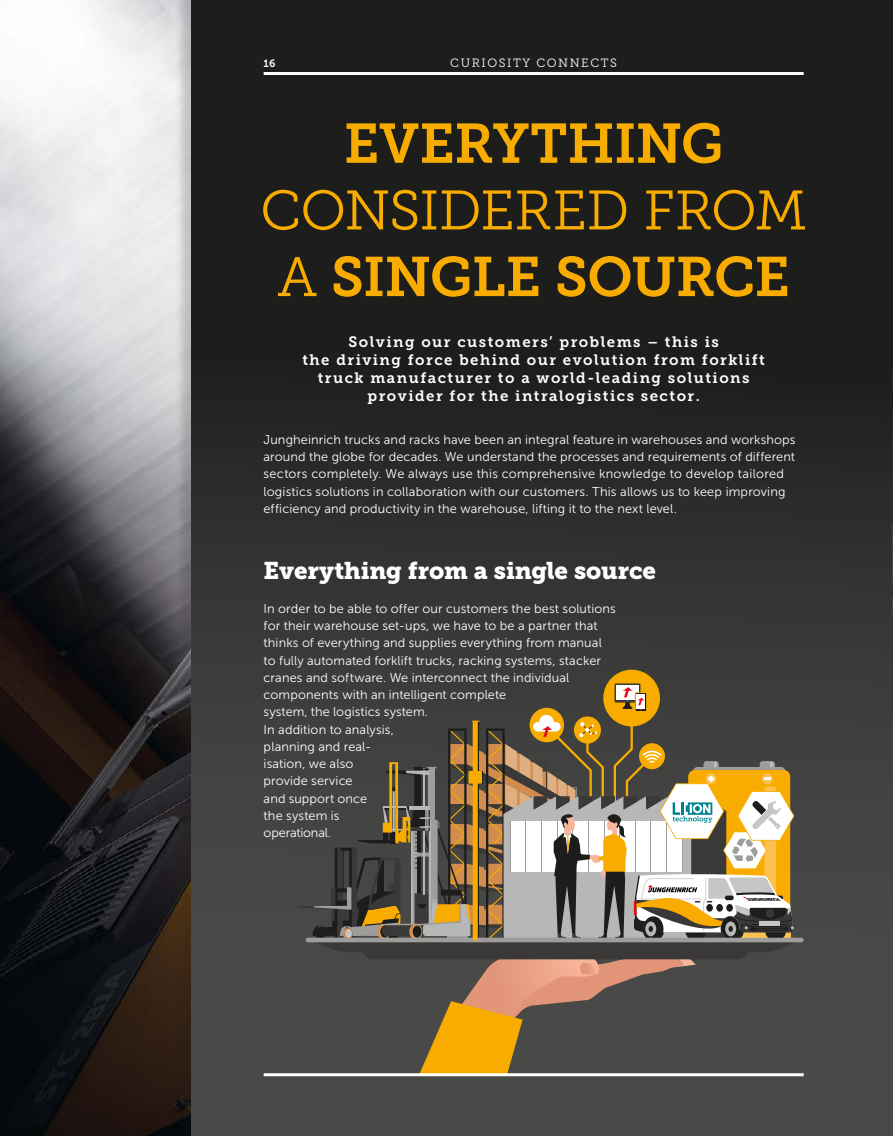
<style>
.page{position:relative;width:893px;height:1136px;background:#fff}
.page>*{position:absolute;margin:0;border:0;box-sizing:border-box;transform-origin:0 0}
.t1{font:55.5px "Museo JH Slab 700";letter-spacing:-.015em;color:#f8ac00}
.t2{font:55.5px "Museo JH Slab 300";letter-spacing:-.02em;color:#f8ac00}
.t3{font:24px "Museo JH Slab 900";letter-spacing:-.005em;color:#fff}
.t4{font:15px/18px "Museo JH Slab 700";letter-spacing:.1em;color:#fff;text-align:center}
.t5{font:12.75px/17.2px "Museo JH Sans 300";letter-spacing:.01em;color:#fff}
.t6{font:12px "Museo JH Slab 300";letter-spacing:.13em;color:#fff}
.t7{font:10.5px "Museo JH Sans 700";color:#fff}
.s1{font-family:"Museo JH Slab 300"}
</style>
<div class="page">
<img style="left:0;top:0;width:174px;height:1135px">
<div style="left:174px;top:0;width:719px;height:1135px;background:#1d1d1b;opacity:.2"></div>
<div style="left:191px;top:1px;width:702px;height:1134px;background:linear-gradient(to bottom,#141412,#50504e)"></div>
<hr style="left:892px;top:0;width:1px;height:1135px;background:#fff">
<div style="left:603px;top:669px;width:57px;height:57px;background:#f8ac00;border-radius:50%"></div>
<div style="left:615px;top:683px;width:25px;height:19px;background:#3a3938"></div>
<div style="left:616px;top:685px;width:22px;height:14px;background:#fff"></div>
<svg style="left:298px;top:687px;width:503px;height:386px;background:#766a56"></svg>
<img style="left:892px;top:368px;width:1px;height:245px">
<hr style="left:264px;top:1073px;width:540px;height:3px;background:#fff">
<hr style="left:264px;top:72px;width:540px;height:3px;background:#fff">
<p class="t7" style="left:264px;top:57px;width:13px">16</p>
<p class="t6" style="left:450px;top:56px;width:168px">CURIOSITY CONNECTS</p>
<h1 class="t1" style="left:344px;top:112px;width:381px">EVERYTHING</h1>
<h1 class="t2" style="left:260px;top:180px;width:548px">CONSIDERED FROM</h1>
<h1 class="t1" style="left:277px;top:245px;width:514px"><span class="s1">A</span> SINGLE SOURCE</h1>
<p class="t4" style="left:302px;top:333px;width:464px">Solving our customers’ problems – this is<br>the driving force behind our evolution from forklift truck manufacturer to a world-leading solutions provider for the intralogistics sector.</p>
<p class="t5" style="left:264px;top:431px;width:533px">Jungheinrich trucks and racks have been an integral feature in warehouses and workshops around the globe for decades. We understand the processes and requirements of different sectors completely. We always use this comprehensive knowledge to develop tailored logistics solutions in collaboration with our customers. This allows us to keep improving efficiency and productivity in the warehouse, lifting it to the next level.</p>
<h2 class="t3" style="left:264px;top:556px;width:394px">Everything from a single source</h2>
<p class="t5" style="left:264px;top:600px;width:354px">In order to be able to offer our customers the best solutions for their warehouse set- ups, we have to be a partner that thinks of everything and supplies everything from manual to fully automated forklift trucks, racking systems, stacker cranes and software. We interconnect the individual components with an intelligent complete<br>system, the logistics system.<br>In addition to analysis,<br>planning and real-<br>isation, we also<br>provide service<br>and support once<br>the system is<br>operational.</p>
</div>
